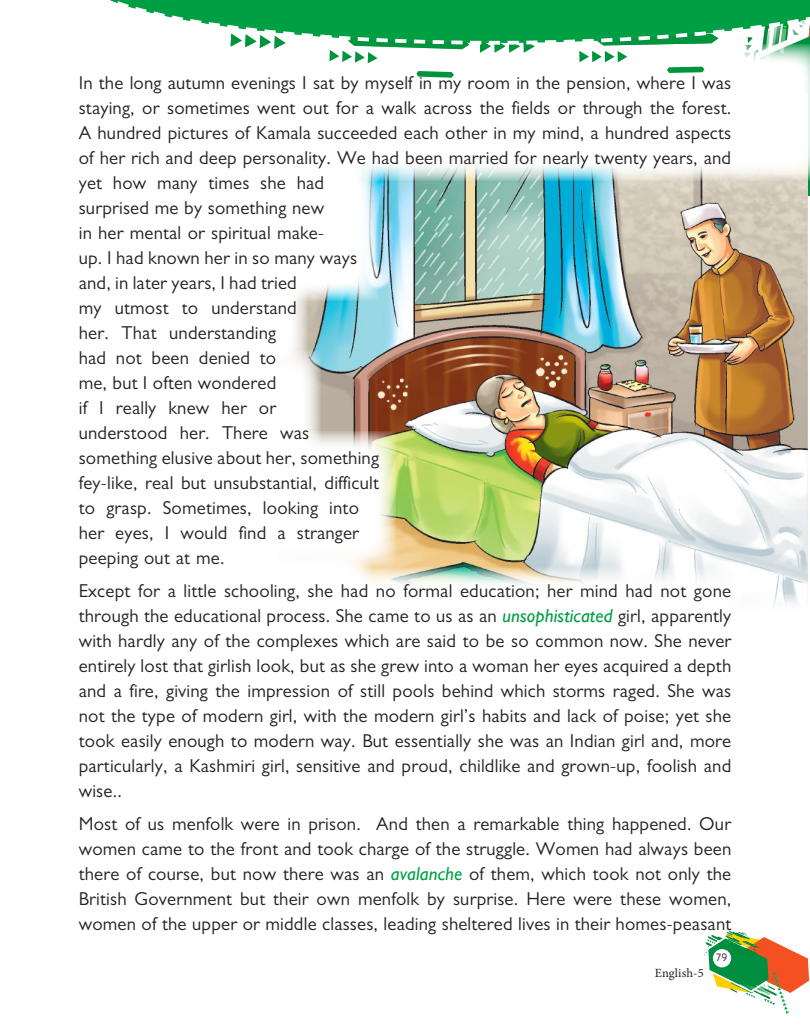
<style>
.page{position:relative;width:810px;height:1035px;background:#fff}
.page>*{position:absolute;margin:0;border:0;box-sizing:border-box;transform-origin:0 0}
.t1{font:18.75px/25px "Gill Sans MT Pro";letter-spacing:.01em;color:#241f1f;text-align:justify}
.t2{font:12.5px "Minion Pro";letter-spacing:.01em;color:#241f1f}
.t3{font:10px "B Preplay";color:#241f1f}
.s1{font-family:"Gill Sans";font-style:italic;color:#009f43}
</style>
<div class="page">
<svg style="left:705px;top:931px;width:104px;height:83px"></svg>
<div style="left:713px;top:949px;width:18px;height:18px;background:#fff;border-radius:50%"></div>
<img style="left:308px;top:251px;width:500px;height:343px">
<div style="left:118px;top:431px;width:278px;height:136px;background:#fff"></div>
<svg style="left:371px;top:567px;width:372px;height:27px"></svg>
<div style="left:93px;top:546px;width:278px;height:137px;background:#fff"></div>
<div style="left:0;top:165px;width:379px;height:136px;background:#fff"></div>
<div style="left:0;top:350px;width:321px;height:137px;background:#fff"></div>
<svg style="left:230px;top:46px;width:580px;height:205px"></svg>
<svg style="left:110px;top:0;width:700px;height:46px"></svg>
<p class="t1" style="left:79px;top:70px;width:654px;text-align:left">In the long autumn evenings I sat by myself in my room in the pension, where I was staying, or sometimes went out for a walk across the fields or through the forest.<br>A hundred pictures of Kamala succeeded each other in my mind, a hundred aspects of her rich and deep personality. We had been married for nearly twenty years, and yet how many times she had<br>surprised me by something new<br>in her mental or spiritual make-<br>up. I had known her in so many ways<br>and, in later years, I had tried<br>my utmost to understand<br>her. That understanding<br>had not been denied to<br>me, but I often wondered<br>if I really knew her or<br>understood her. There was<br>something elusive about her, something<br>fey-like, real but unsubstantial, difficult<br>to grasp. Sometimes, looking into<br>her eyes, I would find a stranger<br>peeping out at me.</p>
<p class="t1" style="left:79px;top:578px;width:654px">Except for a little schooling, she had no formal education; her mind had not gone through the educational process. She came to us as an <span class="s1">unsophisticated</span> girl, apparently with hardly any of the complexes which are said to be so common now. She never entirely lost that girlish look, but as she grew into a woman her eyes acquired a depth and a fire, giving the impression of still pools behind which storms raged. She was not the type of modern girl, with the modern girl’s habits and lack of poise; yet she took easily enough to modern way. But essentially she was an Indian girl and, more particularly, a Kashmiri girl, sensitive and proud, childlike and grown-up, foolish and wise..</p>
<p class="t1" style="left:79px;top:811px;width:654px">Most of us menfolk were in prison. And then a remarkable thing happened. Our women came to the front and took charge of the struggle. Women had always been there of course, but now there was an <span class="s1">avalanche</span> of them, which took not only the British Government but their own menfolk by surprise. Here were these women, women of the upper or middle classes, leading sheltered lives in their homes-peasant</p>
<p class="t2" style="left:655px;top:965px;width:50px">English-5</p>
<p class="t3" style="left:717px;top:952px;width:13px">79</p>
</div>
